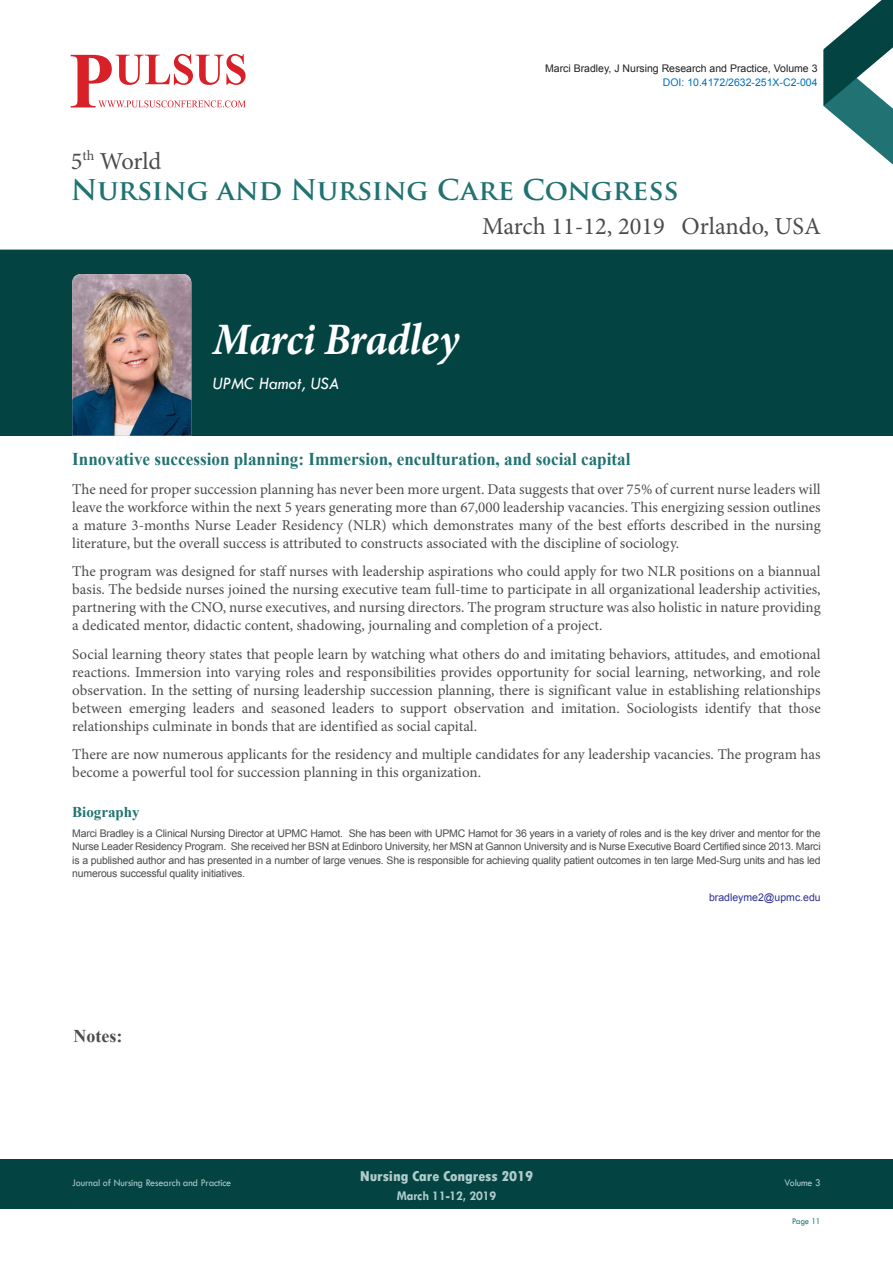
<style>
.page{position:relative;width:893px;height:1263px;background:#fff}
.page>*{position:absolute;margin:0;border:0;box-sizing:border-box;transform-origin:0 0}
.t1{font:italic 700 45px "Minion Pro";letter-spacing:-.015em;color:#fff;scale:.95 1}
.t2{font:700 27.9px "Trajan Pro";color:#207372}
.t3{font:24.45px "Minion Pro";color:#4b4c4d}
.t4{font:700 18px "Times New Roman";color:#207372;scale:.95 1}
.t5{font:italic 18px "Tw Cen";letter-spacing:-.01em;color:#fff;scale:.95 1}
.t6{font:700 18px "Times New Roman";color:#4b4c4d}
.Abstract{font:15px/18px "Minion Pro";color:#4b4c4d;text-align:justify}
.t7{font:800 condensed 15px "Tw Cen";letter-spacing:-.01em;color:#afcbcb;scale:1.1 1}
.Bio_Heading{font:700 15px "Times New Roman";color:#207372}
.t8{font:700 13.5px "Tw Cen";letter-spacing:-.01em;color:#afcbcb;scale:.95 1}
.Biography{font:10.5px/13.5px "Arial";letter-spacing:-.02em;color:#4b4c4d;text-align:justify}
.t9{font:10.5px "Arial";color:#231f20}
.t10{font:10.5px "Tw Cen";letter-spacing:-.01em;color:#afcbcb;scale:.95 1}
.t11{font:10.5px "Arial";color:#0072bc}
.Biography-2{font:10.5px "Arial";color:#2e3092}
.t12{font:9px "Tw Cen";letter-spacing:-.02em;color:#207372;scale:.95 1}
</style>
<div class="page">
<div style="left:0;top:1159px;width:892px;height:49px;background:#034342"></div>
<hr style="left:0;top:250px;width:893px;height:1px;background:#207372">
<svg style="left:71px;top:54px;width:175px;height:53px"></svg>
<svg style="left:823px;top:0;width:70px;height:165px"></svg>
<div style="left:0;top:250px;width:892px;height:186px;background:#034342"></div>
<img style="left:72px;top:274px;width:119px;height:162px">
<h3 class="t3" style="left:71px;top:144px;width:92px">5<sup>th</sup> World</h3>
<p class="t9" style="left:545px;top:61px;width:274px">Marci Bradley, J Nursing Research and Practice, Volume 3</p>
<p class="t11" style="left:663px;top:76px;width:156px">DOI: 10.4172/2632-251X-C2-004</p>
<h2 class="t2" style="left:71px;top:173px;width:610px">Nursing and Nursing Care Congress</h2>
<h3 class="t3" style="left:482px;top:209px;width:340px">March 11-12, 2019 Orlando, USA</h3>
<p class="t1" style="left:213px;top:307px;width:261px">Marci Bradley</p>
<p class="t5" style="left:213px;top:372px;width:135px">UPMC Hamot, USA</p>
<p class="t4" style="left:72px;top:446px;width:589px">Innovative succession planning: Immersion, enculturation, and social capital</p>
<p class="Abstract" style="left:72px;top:480px;width:750px">The need for proper succession planning has never been more urgent. Data suggests that over 75% of current nurse leaders will leave the workforce within the next 5 years generating more than 67,000 leadership vacancies. This energizing session outlines a mature 3-months Nurse Leader Residency (NLR) which demonstrates many of the best efforts described in the nursing literature, but the overall success is attributed to constructs associated with the discipline of sociology.</p>
<p class="Abstract" style="left:72px;top:562px;width:750px">The program was designed for staff nurses with leadership aspirations who could apply for two NLR positions on a biannual basis. The bedside nurses joined the nursing executive team full-time to participate in all organizational leadership activities, partnering with the CNO, nurse executives, and nursing directors. The program structure was also holistic in nature providing a dedicated mentor, didactic content, shadowing, journaling and completion of a project.</p>
<p class="Abstract" style="left:72px;top:645px;width:750px">Social learning theory states that people learn by watching what others do and imitating behaviors, attitudes, and emotional reactions. Immersion into varying roles and responsibilities provides opportunity for social learning, networking, and role observation. In the setting of nursing leadership succession planning, there is significant value in establishing relationships between emerging leaders and seasoned leaders to support observation and imitation. Sociologists identify that those relationships culminate in bonds that are identified as social capital.</p>
<p class="Abstract" style="left:72px;top:746px;width:750px">There are now numerous applicants for the residency and multiple candidates for any leadership vacancies. The program has become a powerful tool for succession planning in this organization.</p>
<p class="Bio_Heading" style="left:72px;top:801px;width:69px">Biography</p>
<p class="Biography" style="left:72px;top:826px;width:750px">Marci Bradley is a Clinical Nursing Director at UPMC Hamot. She has been with UPMC Hamot for 36 years in a variety of roles and is the key driver and mentor for the Nurse Leader Residency Program. She received her BSN at Edinboro University, her MSN at Gannon University and is Nurse Executive Board Certified since 2013. Marci is a published author and has presented in a number of large venues. She is responsible for achieving quality patient outcomes in ten large Med-Surg units and has led numerous successful quality initiatives.</p>
<p class="Biography-2" style="left:709px;top:891px;width:113px">bradleyme2@upmc.edu</p>
<p class="t6" style="left:74px;top:1023px;width:50px">Notes:</p>
<p class="t7" style="left:360px;top:1167px;width:159px">Nursing Care Congress 2019</p>
<p class="t8" style="left:397px;top:1187px;width:106px">March 11-12, 2019</p>
<p class="t10" style="left:72px;top:1176px;width:169px">Journal of Nursing Research and Practice</p>
<p class="t10" style="left:784px;top:1176px;width:40px">Volume 3</p>
<p class="t12" style="left:792px;top:1215px;width:32px">Page 11</p>
</div>
